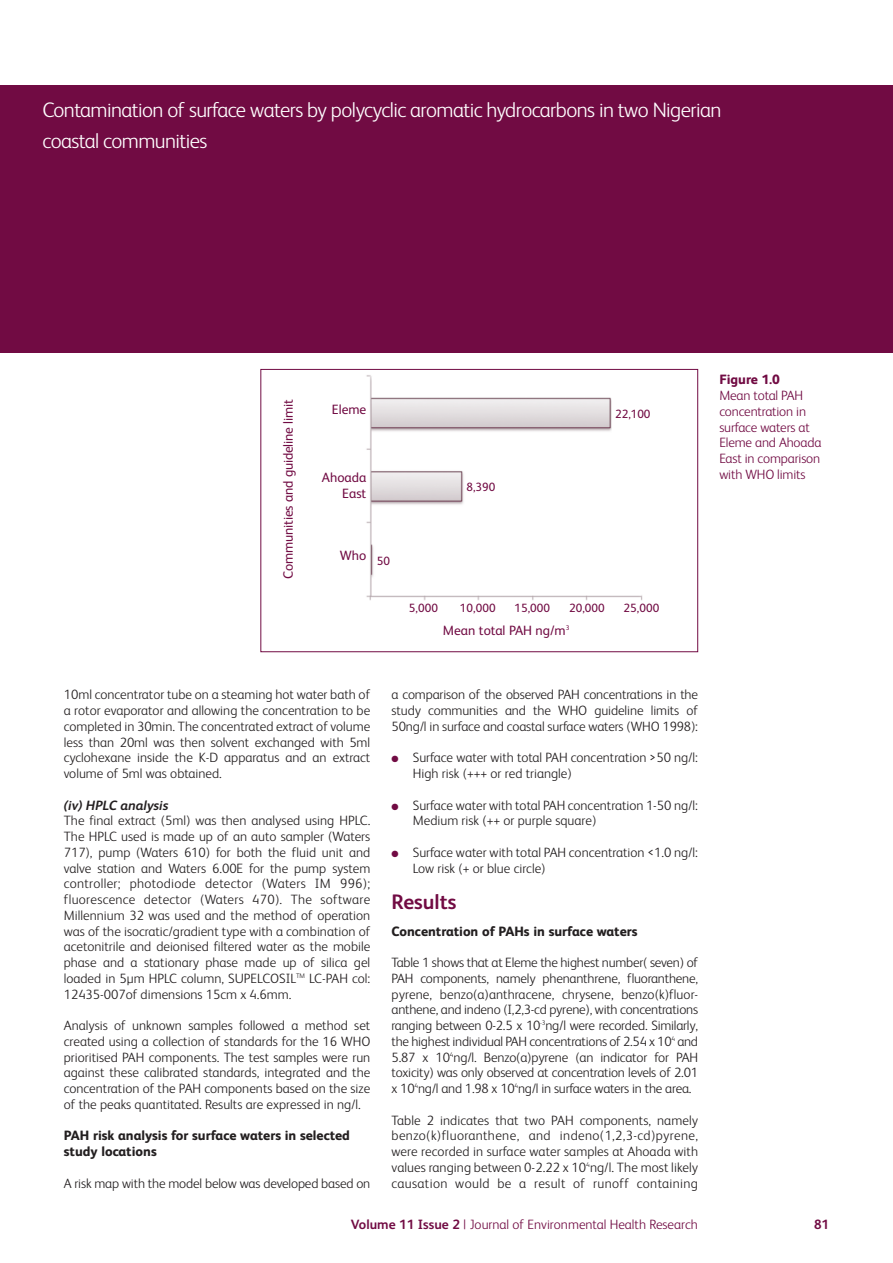
<style>
.page{position:relative;width:893px;height:1263px;background:#fff}
.page>*{position:absolute;margin:0;border:0;box-sizing:border-box;transform-origin:0 0}
.t1{font:300 21px/31.5px "FS Albert";letter-spacing:-.025em;color:#fff}
.t2{font:700 21px "FS Albert";color:#710b43}
.t3{font:300 13.5px/15.8px "FS Albert";color:#231f20;text-align:justify}
.t4{font:300 13.5px/15.8px "FS Albert";letter-spacing:-.01em;color:#710b43}
.t5{font:800 13.5px/15.8px "FS Albert";color:#231f20}
.t6{font:13.5px/16.5px "FS Albert";letter-spacing:-.01em;color:#710b43;text-align:right}
.t7{font:italic 700 13.5px "FS Albert";color:#231f20}
.t8{font:800 13.5px "FS Albert";color:#710b43}
.t9{font:700 13.5px "FS Albert";color:#710b43}
.t10{font:12px "FS Albert";letter-spacing:.005em;color:#710b43}
.s1{color:#710b43}
.s2{font-weight:700}
</style>
<div class="page">
<div style="left:0;top:85px;width:893px;height:268px;background:#710b43"></div>
<img style="left:366px;top:375px;width:277px;height:226px">
<div style="left:260px;top:369px;width:438px;height:283px;border:1px solid #710b43"></div>
<h1 class="t1" style="left:43px;top:96px;width:680px">Contamination of surface waters by polycyclic aromatic hydrocarbons in two Nigerian coastal communities</h1>
<p class="t6" style="left:281px;top:579px;width:181px;rotate:-90deg">Communities and guideline limit</p>
<p class="t6" style="left:332px;top:403px;width:36px">Eleme</p>
<p class="t10" style="left:615px;top:410px;width:37px">22,100</p>
<p class="t6" style="left:322px;top:470px;width:46px">Ahoada<br>East</p>
<p class="t10" style="left:466px;top:483px;width:30px">8,390</p>
<p class="t6" style="left:340px;top:548px;width:28px">Who</p>
<p class="t10" style="left:377px;top:556px;width:15px">50</p>
<p class="t10" style="left:409px;top:603px;width:31px">5,000</p>
<p class="t10" style="left:460px;top:603px;width:37px">10,000</p>
<p class="t10" style="left:514px;top:603px;width:37px">15,000</p>
<p class="t10" style="left:569px;top:603px;width:37px">20,000</p>
<p class="t10" style="left:624px;top:603px;width:37px">25,000</p>
<p class="t6" style="left:443px;top:624px;width:128px">Mean total PAH ng/m<sup>3</sup></p>
<p class="t3" style="left:64px;top:688px;width:308px">10ml concentrator tube on a steaming hot water bath of a rotor evaporator and allowing the concentration to be completed in 30min. The concentrated extract of volume less than 20ml was then solvent exchanged with 5ml cyclohexane inside the K-D apparatus and an extract volume of 5ml was obtained.</p>
<p class="t7" style="left:64px;top:800px;width:106px">(iv) HPLC analysis</p>
<p class="t3" style="left:64px;top:814px;width:308px">The final extract (5ml) was then analysed using HPLC.<br>The HPLC used is made up of an auto sampler (Waters 717), pump (Waters 610) for both the fluid unit and valve station and Waters 6.00E for the pump system controller; photodiode detector (Waters IM 996); fluorescence detector (Waters 470). The software Millennium 32 was used and the method of operation was of the isocratic/gradient type with a combination of acetonitrile and deionised filtered water as the mobile phase and a stationary phase made up of silica gel loaded in 5µm HPLC column, SUPELCOSIL<sup>TM</sup> LC-PAH col:<br>12435-007of dimensions 15cm x 4.6mm.</p>
<p class="t3" style="left:64px;top:1019px;width:308px">Analysis of unknown samples followed a method set created using a collection of standards for the 16 WHO prioritised PAH components. The test samples were run against these calibrated standards, integrated and the concentration of the PAH components based on the size of the peaks quantitated. Results are expressed in ng/l.</p>
<p class="t5" style="left:64px;top:1129px;width:288px">PAH risk analysis for surface waters in selected study locations</p>
<p class="t3" style="left:64px;top:1176px;width:308px">A risk map with the model below was developed based on</p>
<p class="t3" style="left:392px;top:688px;width:308px">a comparison of the observed PAH concentrations in the study communities and the WHO guideline limits of 50ng/l in surface and coastal surface waters (WHO 1998):</p>
<p class="t3" style="left:413px;top:751px;width:287px;text-indent:-21px"><span class="s1">●</span> Surface water with total PAH concentration &gt;50 ng/l:<br>High risk (+++ or red triangle)</p>
<p class="t3" style="left:413px;top:798px;width:287px;text-indent:-21px"><span class="s1">●</span> Surface water with total PAH concentration 1-50 ng/l:<br>Medium risk (++ or purple square)</p>
<p class="t3" style="left:413px;top:846px;width:287px;text-indent:-21px"><span class="s1">●</span> Surface water with total PAH concentration &lt;1.0 ng/l:<br>Low risk (+ or blue circle)</p>
<h1 class="t2" style="left:392px;top:894px;width:66px">Results</h1>
<p class="t5" style="left:392px;top:924px;width:247px">Concentration of PAHs in surface waters</p>
<p class="t3" style="left:392px;top:956px;width:308px">Table 1 shows that at Eleme the highest number( seven) of PAH components, namely phenanthrene, fluoranthene, pyrene, benzo(a)anthracene, chrysene, benzo(k)fluor&shy;anthene, and indeno (I,2,3-cd pyrene), with concentrations ranging between 0-2.5 x 10<sup>-3</sup>ng/l were recorded. Similarly, the highest individual PAH concentrations of 2.54 x 10<sup>4</sup> and 5.87 x 10<sup>4</sup>ng/l. Benzo(a)pyrene (an indicator for PAH toxicity) was only observed at concentration levels of 2.01 x 10<sup>4</sup>ng/l and 1.98 x 10<sup>4</sup>ng/l in surface waters in the area.</p>
<p class="t3" style="left:392px;top:1113px;width:308px">Table 2 indicates that two PAH components, namely benzo(k)fluoranthene, and indeno(1,2,3-cd)pyrene, were recorded in surface water samples at Ahoada with values ranging between 0-2.22 x 10<sup>4</sup>ng/l. The most likely causation would be a result of runoff containing</p>
<p class="t8" style="left:719px;top:375px;width:62px">Figure 1.0</p>
<p class="t4" style="left:719px;top:389px;width:104px">Mean total PAH concentration in surface waters at<br>Eleme and Ahoada<br>East in comparison with WHO limits</p>
<p class="t4" style="left:351px;top:1218px;width:349px"><span class="s2">Volume 11 Issue 2</span> | Journal of Environmental Health Research</p>
<p class="t9" style="left:814px;top:1219px;width:17px">81</p>
</div>
